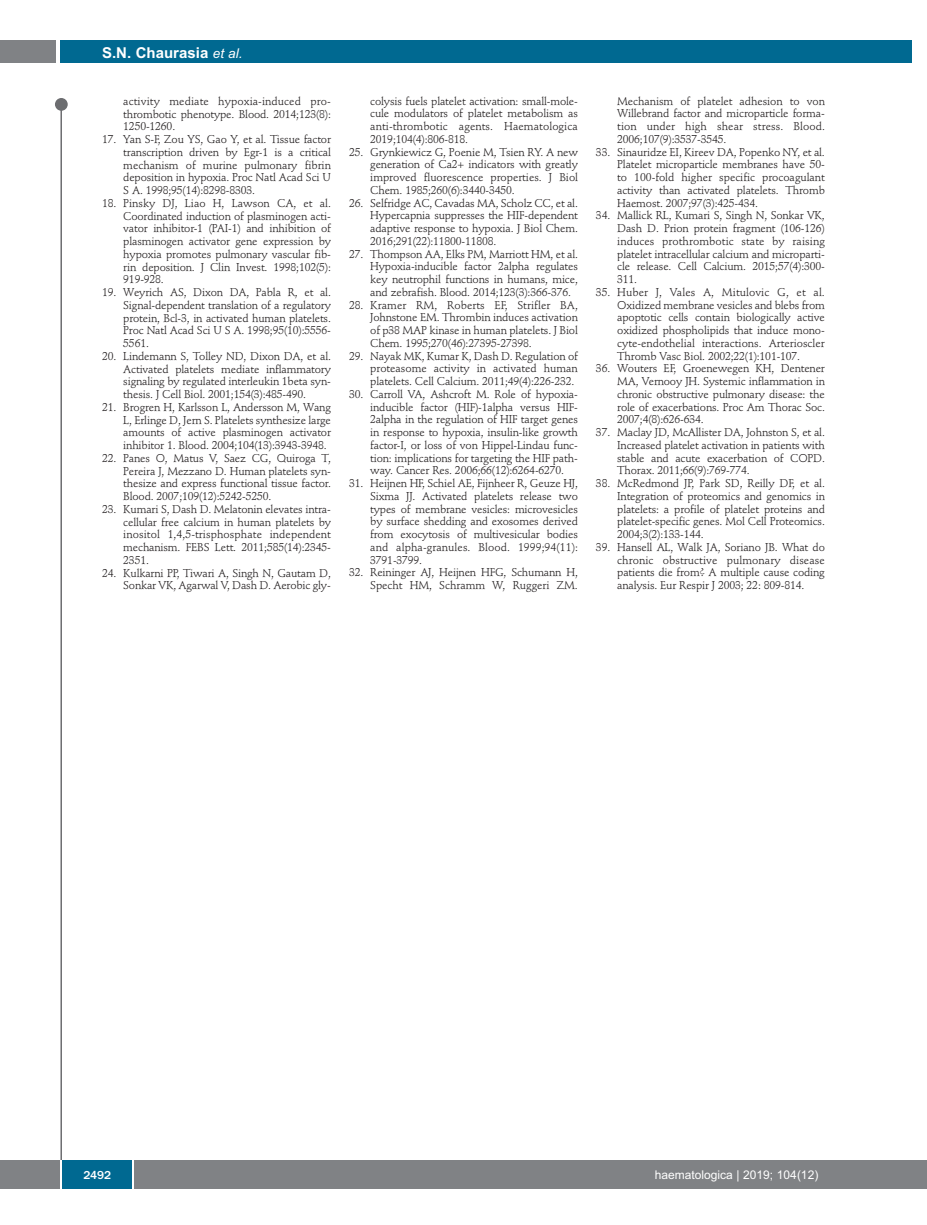
<style>
.page{position:relative;width:927px;height:1225px;background:#fff}
.page>*{position:absolute;margin:0;border:0;box-sizing:border-box;transform-origin:0 0}
.t1{font:700 15px "Arial";color:#fff}
.t2{font:12px "Arial";color:#fff}
.t3{font:500 12px "Franklin Gothic";color:#fff}
.t4{font:11.25px/12.8px "Stempel Schneidler";letter-spacing:-.015em;color:#231f20;text-align:justify}
.s1{font-weight:400;font-style:italic;font-size:13.5px}
</style>
<div class="page">
<div style="left:911px;top:1160px;width:16px;height:28px;background:#808285"></div>
<div style="left:55px;top:98px;width:13px;height:13px;background:#6c6d70;border-radius:50%"></div>
<hr style="left:60px;top:101px;width:2px;height:1061px;background:#6c6d70">
<div style="left:60px;top:40px;width:852px;height:22px;background:#006991"></div>
<div style="left:0;top:40px;width:56px;height:22px;background:#808285"></div>
<div style="left:0;top:1160px;width:911px;height:28px;background:#808285"></div>
<div style="left:62px;top:1160px;width:71px;height:28px;background:#006991"></div>
<hr style="left:60px;top:1160px;width:2px;height:28px;background:#fff">
<svg style="left:133px;top:1160px;width:1px;height:28px"></svg>
<h1 class="t1" style="left:102px;top:44px;width:142px">S.N. Chaurasia <span class="s1">et al.</span></h1>
<p class="t4" style="left:123px;top:96px;width:209px">activity mediate hypoxia-induced pro&shy;thrombotic phenotype. Blood. 2014;123(8):<br>1250-1260.</p>
<p class="t4" style="left:123px;top:134px;width:209px;text-indent:-21px">17. Yan S-F, Zou YS, Gao Y, et al. Tissue factor transcription driven by Egr-1 is a critical mechanism of murine pulmonary fibrin deposition in hypoxia. Proc Natl Acad Sci U S A. 1998;95(14):8298-8303.</p>
<p class="t4" style="left:123px;top:198px;width:209px;text-indent:-21px">18. Pinsky DJ, Liao H, Lawson CA, et al.<br>Coordinated induction of plasminogen acti&shy;vator inhibitor-1 (PAI-1) and inhibition of plasminogen activator gene expression by hypoxia promotes pulmonary vascular fib&shy;rin deposition. J Clin Invest. 1998;102(5):<br>919-928.</p>
<p class="t4" style="left:123px;top:287px;width:209px;text-indent:-21px">19. Weyrich AS, Dixon DA, Pabla R, et al.<br>Signal-dependent translation of a regulatory protein, Bcl-3, in activated human platelets.<br>Proc Natl Acad Sci U S A. 1998;95(10):5556- 5561.</p>
<p class="t4" style="left:123px;top:351px;width:209px;text-indent:-21px">20. Lindemann S, Tolley ND, Dixon DA, et al.<br>Activated platelets mediate inflammatory signaling by regulated interleukin 1beta syn&shy;thesis. J Cell Biol. 2001;154(3):485-490.</p>
<p class="t4" style="left:123px;top:402px;width:209px;text-indent:-21px">21. Brogren H, Karlsson L, Andersson M, Wang L, Erlinge D, Jern S. Platelets synthesize large amounts of active plasminogen activator inhibitor 1. Blood. 2004;104(13):3943-3948.</p>
<p class="t4" style="left:123px;top:453px;width:209px;text-indent:-21px">22. Panes O, Matus V, Saez CG, Quiroga T, Pereira J, Mezzano D. Human platelets syn&shy;thesize and express functional tissue factor.<br>Blood. 2007;109(12):5242-5250.</p>
<p class="t4" style="left:123px;top:504px;width:209px;text-indent:-21px">23. Kumari S, Dash D. Melatonin elevates intra&shy;cellular free calcium in human platelets by inositol 1,4,5-trisphosphate independent mechanism. FEBS Lett. 2011;585(14):2345- 2351.</p>
<p class="t4" style="left:102px;top:567px;width:230px;text-align:right">24. Kulkarni PP, Tiwari A, Singh N, Gautam D,<br>Sonkar VK, Agarwal V, Dash D. Aerobic gly-</p>
<p class="t4" style="left:370px;top:96px;width:209px">colysis fuels platelet activation: small-mole&shy;cule modulators of platelet metabolism as anti-thrombotic agents. Haematologica 2019;104(4):806-818.</p>
<p class="t4" style="left:370px;top:146px;width:209px;text-indent:-21px">25. Grynkiewicz G, Poenie M, Tsien RY. A new generation of Ca2+ indicators with greatly improved fluorescence properties. J Biol Chem. 1985;260(6):3440-3450.</p>
<p class="t4" style="left:370px;top:197px;width:209px;text-indent:-21px">26. Selfridge AC, Cavadas MA, Scholz CC, et al.<br>Hypercapnia suppresses the HIF-dependent adaptive response to hypoxia. J Biol Chem.<br>2016;291(22):11800-11808.</p>
<p class="t4" style="left:370px;top:248px;width:209px;text-indent:-21px">27. Thompson AA, Elks PM, Marriott HM, et al.<br>Hypoxia-inducible factor 2alpha regulates key neutrophil functions in humans, mice, and zebrafish. Blood. 2014;123(3):366-376.</p>
<p class="t4" style="left:370px;top:299px;width:209px;text-indent:-21px">28. Kramer RM, Roberts EF, Strifler BA, Johnstone EM. Thrombin induces activation of p38 MAP kinase in human platelets. J Biol Chem. 1995;270(46):27395-27398.</p>
<p class="t4" style="left:370px;top:350px;width:209px;text-indent:-21px">29. Nayak MK, Kumar K, Dash D. Regulation of proteasome activity in activated human platelets. Cell Calcium. 2011;49(4):226-232.</p>
<p class="t4" style="left:370px;top:389px;width:209px;text-indent:-21px">30. Carroll VA, Ashcroft M. Role of hypoxia&shy;inducible factor (HIF)-1alpha versus HIF-2alpha in the regulation of HIF target genes in response to hypoxia, insulin-like growth factor-I, or loss of von Hippel-Lindau func&shy;tion: implications for targeting the HIF path&shy;way. Cancer Res. 2006;66(12):6264-6270.</p>
<p class="t4" style="left:370px;top:478px;width:209px;text-indent:-21px">31. Heijnen HF, Schiel AE, Fijnheer R, Geuze HJ, Sixma JJ. Activated platelets release two types of membrane vesicles: microvesicles by surface shedding and exosomes derived from exocytosis of multivesicular bodies and alpha-granules. Blood. 1999;94(11):<br>3791-3799.</p>
<p class="t4" style="left:349px;top:567px;width:230px;text-align:right">32. Reininger AJ, Heijnen HFG, Schumann H,<br>Specht HM, Schramm W, Ruggeri ZM.</p>
<p class="t4" style="left:617px;top:95px;width:209px">Mechanism of platelet adhesion to von Willebrand factor and microparticle forma&shy;tion under high shear stress. Blood.<br>2006;107(9):3537-3545.</p>
<p class="t4" style="left:617px;top:146px;width:209px;text-indent:-21px">33. Sinauridze EI, Kireev DA, Popenko NY, et al.<br>Platelet microparticle membranes have 50- to 100-fold higher specific procoagulant activity than activated platelets. Thromb Haemost. 2007;97(3):425-434.</p>
<p class="t4" style="left:617px;top:210px;width:209px;text-indent:-21px">34. Mallick RL, Kumari S, Singh N, Sonkar VK, Dash D. Prion protein fragment (106-126) induces prothrombotic state by raising platelet intracellular calcium and microparti&shy;cle release. Cell Calcium. 2015;57(4):300- 311.</p>
<p class="t4" style="left:617px;top:287px;width:209px;text-indent:-21px">35. Huber J, Vales A, Mitulovic G, et al.<br>Oxidized membrane vesicles and blebs from apoptotic cells contain biologically active oxidized phospholipids that induce mono&shy;cyte-endothelial interactions. Arterioscler Thromb Vasc Biol. 2002;22(1):101-107.</p>
<p class="t4" style="left:617px;top:363px;width:209px;text-indent:-21px">36. Wouters EF, Groenewegen KH, Dentener MA, Vernooy JH. Systemic inflammation in chronic obstructive pulmonary disease: the role of exacerbations. Proc Am Thorac Soc.<br>2007;4(8):626-634.</p>
<p class="t4" style="left:617px;top:427px;width:209px;text-indent:-21px">37. Maclay JD, McAllister DA, Johnston S, et al.<br>Increased platelet activation in patients with stable and acute exacerbation of COPD.<br>Thorax. 2011;66(9):769-774.</p>
<p class="t4" style="left:617px;top:478px;width:209px;text-indent:-21px">38. McRedmond JP, Park SD, Reilly DF, et al.<br>Integration of proteomics and genomics in platelets: a profile of platelet proteins and platelet-specific genes. Mol Cell Proteomics.<br>2004;3(2):133-144.</p>
<p class="t4" style="left:617px;top:541px;width:209px;text-indent:-21px">39. Hansell AL, Walk JA, Soriano JB. What do chronic obstructive pulmonary disease patients die from? A multiple cause coding analysis. Eur Respir J 2003; 22: 809-814.</p>
<p class="t3" style="left:83px;top:1167px;width:29px">2492</p>
<p class="t2" style="left:655px;top:1167px;width:165px">haematologica | 2019; 104(12)</p>
</div>
